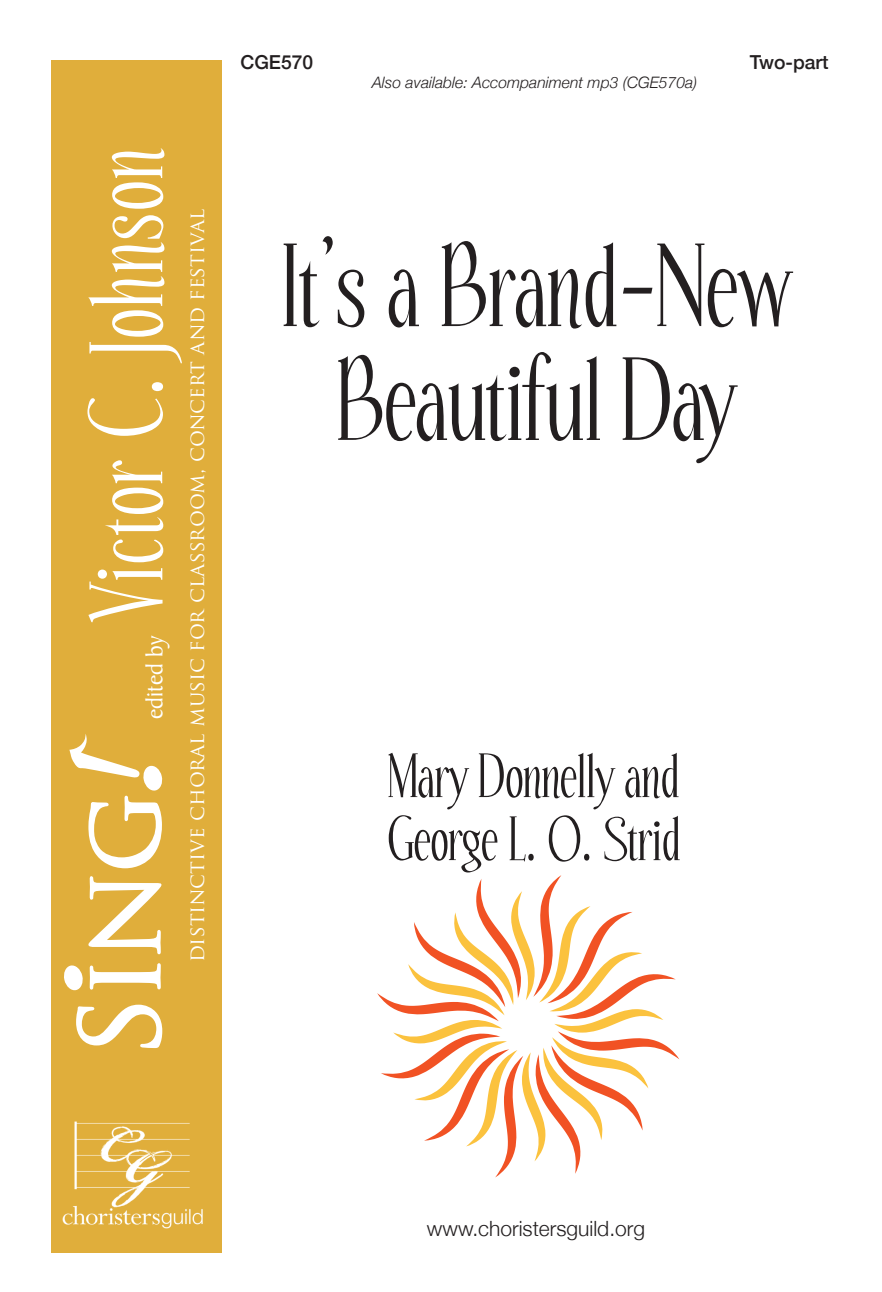
<style>
.page{position:relative;width:882px;height:1292px;background:#fff}
.page>*{position:absolute;margin:0;border:0;box-sizing:border-box;transform-origin:0 0}
.t1{font:119px/113.8px "Echelon";color:#231f20;text-align:center}
.t2{font:105px "Echelon";letter-spacing:.02em;color:#fff}
.t3{font:63px/63px "Echelon";color:#231f20}
.t4{font:24.5px "Baker Signet BT";color:#fff}
.t5{font:21px "Trajan Pro";color:#fff}
.t6{font:300 21px "Helvetica Neue";color:#231f20}
.t7{font:500 19.25px "Helvetica Neue";color:#231f20}
.t8{font:italic 300 15.75px "Helvetica Neue";color:#231f20}
</style>
<div class="page">
<div style="left:51px;top:60px;width:171px;height:1192px;background:#e0ae3b"></div>
<svg style="left:64px;top:965px;width:19px;height:26px"></svg>
<svg style="left:76px;top:1004px;width:86px;height:44px"></svg>
<svg style="left:90px;top:963px;width:71px;height:26px"></svg>
<svg style="left:88px;top:876px;width:73px;height:78px"></svg>
<svg style="left:69px;top:734px;width:94px;height:134px"></svg>
<img style="left:62px;top:1121px;width:141px;height:108px">
<svg style="left:377px;top:875px;width:302px;height:302px"></svg>
<h2 class="t2" style="left:77px;top:618px;width:471px;rotate:-90deg">Victor C. Johnson</h2>
<p class="t4" style="left:138px;top:719px;width:85px;rotate:-90deg">edited by</p>
<p class="t5" style="left:183px;top:962px;width:754px;rotate:-90deg">distinctive choral music for classroom, concert and festival</p>
<p class="t7" style="left:240px;top:46px;width:74px">CGE570</p>
<p class="t7" style="left:750px;top:46px;width:80px">Two-part</p>
<p class="t8" style="left:372px;top:70px;width:327px">Also available: Accompaniment mp3 (CGE570a)</p>
<h1 class="t1" style="left:279px;top:238px;width:515px">It’s a Brand-New<br>Beautiful Day</h1>
<h3 class="t3" style="left:388px;top:749px;width:294px">Mary Donnelly and<br>George L. O. Strid</h3>
<p class="t6" style="left:427px;top:1211px;width:220px">www.choristersguild.org</p>
</div>
